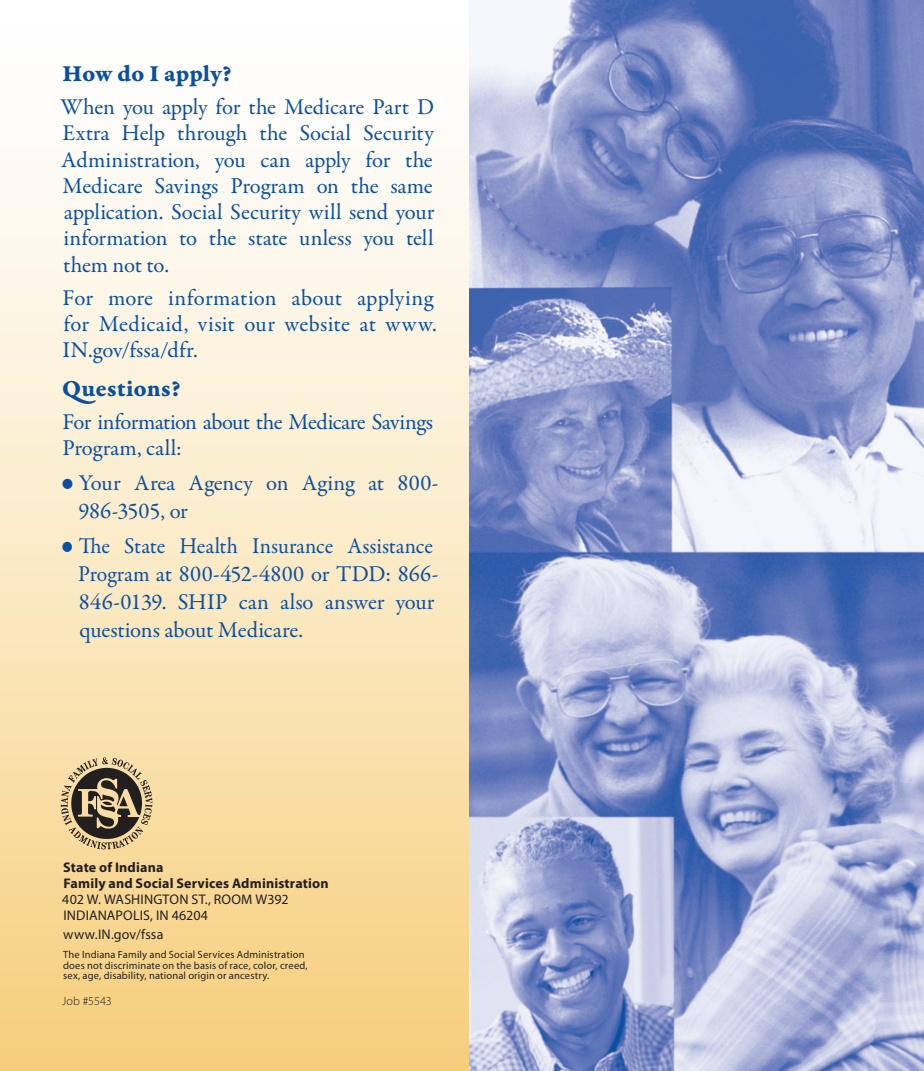
<style>
.page{position:relative;width:924px;height:1071px;background:#fff}
.page>*{position:absolute;margin:0;border:0;box-sizing:border-box;transform-origin:0 0}
.Left_Just__Sub_Heads{font:24.5px "Garamond Premr Pro Bd Capt";letter-spacing:-.005em;color:#0a4fa2}
.Body_Text{font:22.75px/26.2px "Garamond Premr Pro";color:#0a4fa2;text-align:justify}
.Bullet_Text{font:22.75px/28px "Garamond Premr Pro";color:#0a4fa2;scale:.96 1}
.Body_Text-2{font:22.75px/26.2px "Garamond Premr Pro";letter-spacing:-.02em;color:#0a4fa2}
.Bullet_Text-2{font:22.75px/28px "Garamond Premr Pro";color:#0a4fa2}
.t1{font:14px "Myriad Pro";letter-spacing:.01em;color:#231f20}
.t2{font:700 14px "Myriad Pro";letter-spacing:.01em;color:#231f20}
.t3{font:300 12.25px "Myriad Pro";letter-spacing:.015em;color:#231f20}
.t4{font:10.5px "Myriad Pro";letter-spacing:.015em;color:#231f20}
.s1{font-size:31.5px}
</style>
<div class="page">
<div style="left:0;top:0;width:469px;height:1071px;background:linear-gradient(to bottom,#fff,#f7d080)"></div>
<img style="left:469px;top:0;width:455px;height:1071px">
<img style="left:56px;top:754px;width:102px;height:98px">
<p class="Left_Just__Sub_Heads" style="left:63px;top:59px;width:171px">How do I apply?</p>
<p class="Body_Text" style="left:60px;top:94px;width:376px">When you apply for the Medicare Part D Extra Help through the Social Security Administration, you can apply for the Medicare Savings Program on the same application. Social Security will send your information to the state unless you tell them not to.</p>
<p class="Body_Text" style="left:62px;top:285px;width:376px;text-align:left">For more information about applying for Medicaid, visit our website at www.<br>IN.gov/fssa/dfr.</p>
<p class="Left_Just__Sub_Heads" style="left:62px;top:374px;width:121px">Questions?</p>
<p class="Body_Text-2" style="left:62px;top:409px;width:372px">For information about the Medicare Savings<br>Program, call:</p>
<p class="Bullet_Text-2" style="left:78px;top:470px;width:360px;text-indent:-18px"><span class="s1">•</span> Your Area Agency on Aging at 800‑<br>986‑3505, or</p>
<p class="Bullet_Text" style="left:78px;top:533px;width:377px;text-indent:-17px"><span class="s1">•</span> The State Health Insurance Assistance Program at 800‑452‑4800 or TDD: 866- 846-0139. SHIP can also answer your questions about Medicare.</p>
<p class="t2" style="left:63px;top:859px;width:102px">State of Indiana</p>
<p class="t2" style="left:64px;top:874px;width:267px">Family and Social Services Administration</p>
<p class="t1" style="left:62px;top:891px;width:228px">402 W. WASHINGTON ST., ROOM W392</p>
<p class="t1" style="left:63px;top:906px;width:146px">INDIANAPOLIS, IN 46204</p>
<p class="t1" style="left:63px;top:926px;width:102px">www.IN.gov/fssa</p>
<p class="t4" style="left:63px;top:948px;width:243px">The Indiana Family and Social Services Administration</p>
<p class="t4" style="left:63px;top:959px;width:246px">does not discriminate on the basis of race, color, creed,</p>
<p class="t4" style="left:63px;top:969px;width:208px">sex, age, disability, national origin or ancestry.</p>
<p class="t3" style="left:62px;top:994px;width:51px">Job #5543</p>
</div>
